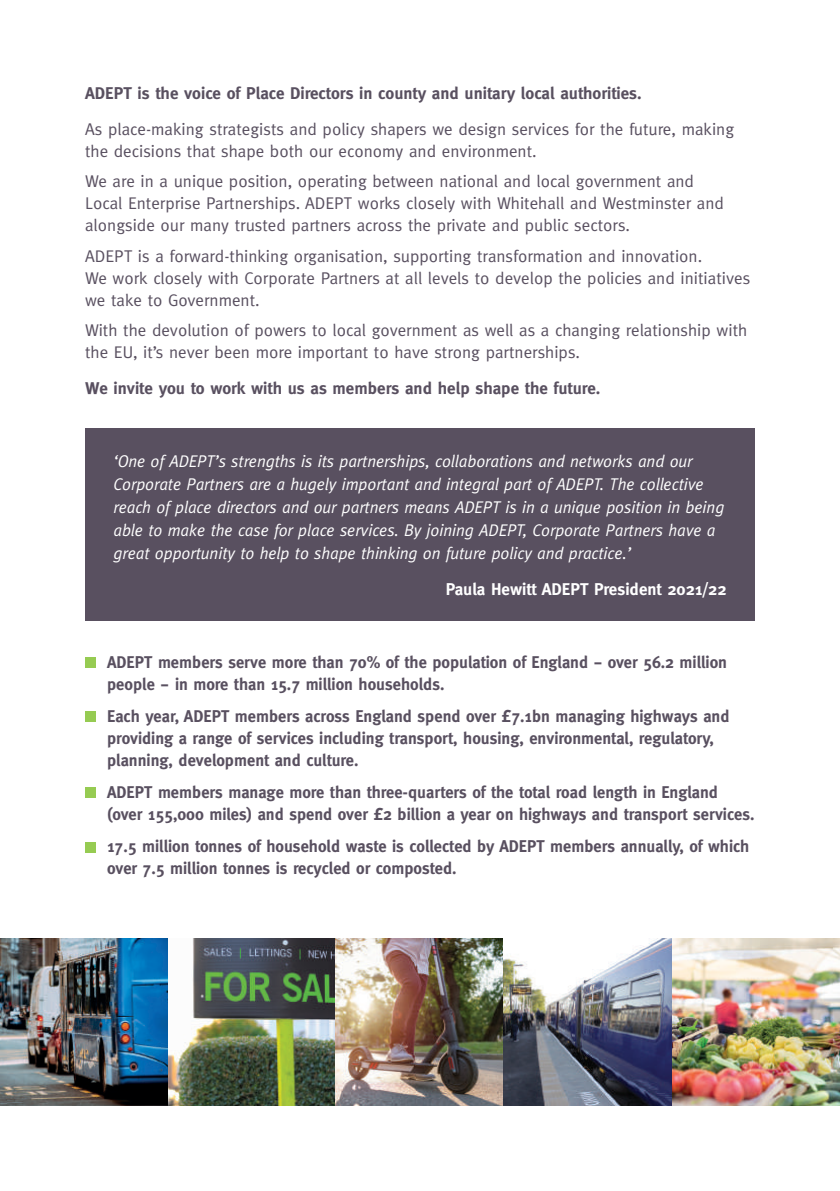
<style>
.page{position:relative;width:840px;height:1191px;background:#fff}
.page>*{position:absolute;margin:0;border:0;box-sizing:border-box;transform-origin:0 0}
.t1{font:700 17px/22px "Meta";color:#595060}
.t2{font:17px/22px "Meta";color:#595060}
.t3{font:italic 17px/23px "Meta";letter-spacing:-.005em;color:#fff;scale:.96 1}
.t4{font:700 17px "Meta";color:#fff}
</style>
<div class="page">
<div style="left:85px;top:428px;width:669px;height:193px;background:#595060"></div>
<img style="left:0;top:938px;width:839px;height:168px">
<div style="left:85px;top:657px;width:11px;height:11px;background:#96cb52"></div>
<div style="left:85px;top:711px;width:11px;height:11px;background:#96cb52"></div>
<div style="left:85px;top:787px;width:11px;height:11px;background:#96cb52"></div>
<div style="left:85px;top:841px;width:11px;height:11px;background:#96cb52"></div>
<p class="t1" style="left:85px;top:82px;width:557px">ADEPT is the voice of Place Directors in county and unitary local authorities.</p>
<p class="t2" style="left:85px;top:118px;width:650px">As place-making strategists and policy shapers we design services for the future, making the decisions that shape both our economy and environment.</p>
<p class="t2" style="left:85px;top:170px;width:640px">We are in a unique position, operating between national and local government and<br>Local Enterprise Partnerships. ADEPT works closely with Whitehall and Westminster and alongside our many trusted partners across the private and public sectors.</p>
<p class="t2" style="left:85px;top:245px;width:666px">ADEPT is a forward-thinking organisation, supporting transformation and innovation.<br>We work closely with Corporate Partners at all levels to develop the policies and initiatives we take to Government.</p>
<p class="t2" style="left:85px;top:319px;width:663px">With the devolution of powers to local government as well as a changing relationship with the EU, it’s never been more important to have strong partnerships.</p>
<p class="t1" style="left:85px;top:377px;width:516px">We invite you to work with us as members and help shape the future.</p>
<p class="t3" style="left:113px;top:449px;width:637px">‘One of ADEPT’s strengths is its partnerships, collaborations and networks and our Corporate Partners are a hugely important and integral part of ADEPT. The collective reach of place directors and our partners means ADEPT is in a unique position in being able to make the case for place services. By joining ADEPT, Corporate Partners have a great opportunity to help to shape thinking on future policy and practice.’</p>
<p class="t4" style="left:445px;top:579px;width:282px">Paula Hewitt ADEPT President 2021/22</p>
<p class="t1" style="left:107px;top:651px;width:621px">ADEPT members serve more than 70% of the population of England - over 56.2 million people - in more than 15.7 million households.</p>
<p class="t1" style="left:107px;top:705px;width:623px">Each year, ADEPT members across England spend over £7.1bn managing highways and providing a range of services including transport, housing, environmental, regulatory, planning, development and culture.</p>
<p class="t1" style="left:107px;top:781px;width:648px">ADEPT members manage more than three-quarters of the total road length in England (over 155,000 miles) and spend over £2 billion a year on highways and transport services.</p>
<p class="t1" style="left:107px;top:835px;width:643px">17.5 million tonnes of household waste is collected by ADEPT members annually, of which over 7.5 million tonnes is recycled or composted.</p>
</div>
